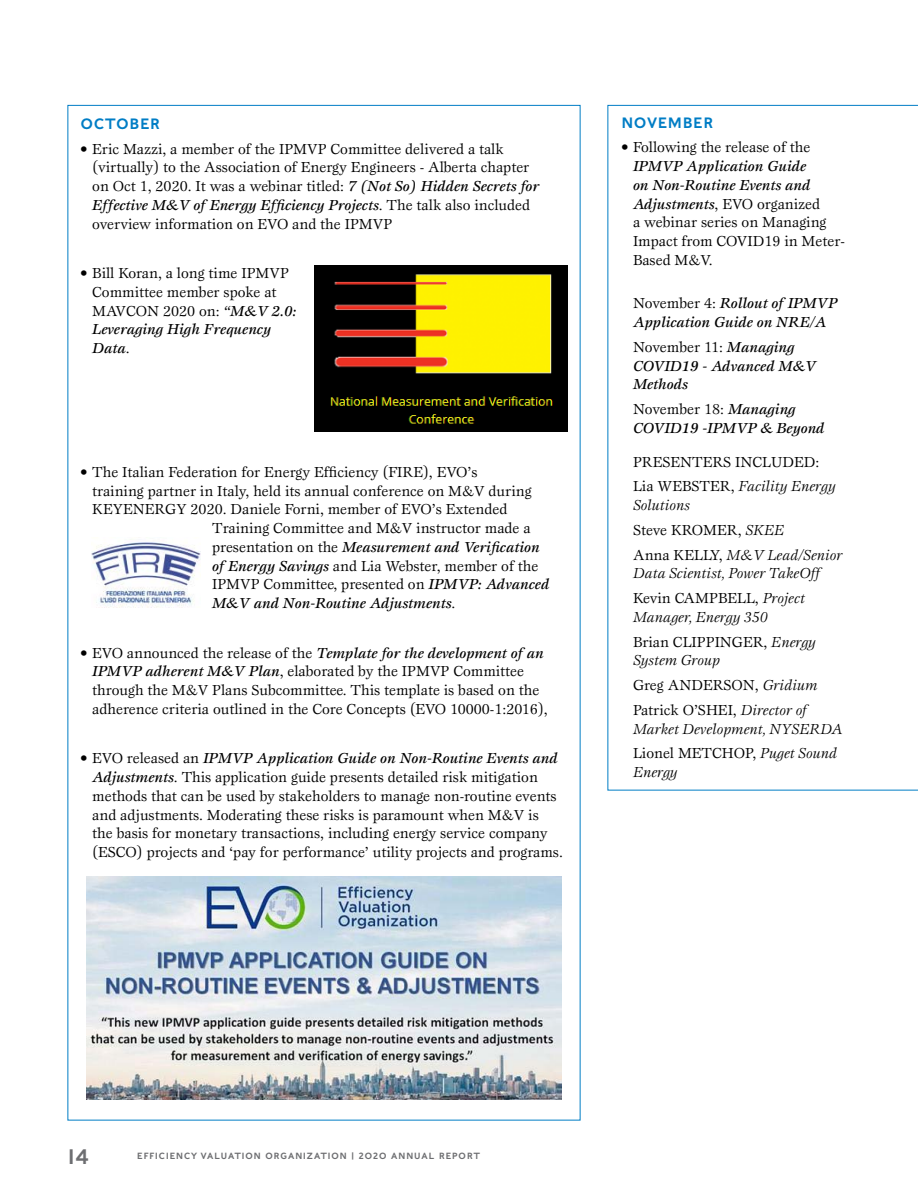
<style>
.page{position:relative;width:918px;height:1188px;background:#fff}
.page>*{position:absolute;margin:0;border:0;box-sizing:border-box;transform-origin:0 0}
.t1{font:21px "English Egyptian";color:#6d6e71}
.t2{font:15px/18.8px "Esprit";color:#000}
.t3{font:italic 15px/24.8px "Esprit";color:#000}
.t4{font:italic 500 15px/18.8px "Esprit";color:#000}
.t5{font:15px "English Egyptian";color:#007dc5}
.t6{font:9px "English Egyptian";letter-spacing:.04em;color:#6d6e71}
.s1{font-weight:500;font-style:italic}
.s2{font-weight:400;font-style:normal}
.s3{font-style:italic}
.s4{font-style:normal}
</style>
<div class="page">
<svg style="left:608px;top:105px;width:310px;height:685px"></svg>
<img style="left:92px;top:542px;width:108px;height:65px">
<img style="left:86px;top:876px;width:476px;height:224px">
<img style="left:314px;top:266px;width:254px;height:166px">
<p class="t5" style="left:80px;top:114px;width:82px">OCTOBER</p>
<p class="t2" style="left:92px;top:139px;width:449px;text-indent:-12px">• Eric Mazzi, a member of the IPMVP Committee delivered a talk (virtually) to the Association of Energy Engineers - Alberta chapter on Oct 1, 2020. It was a webinar titled: <span class="s1">7 (Not So) Hidden Secrets for Effective M&amp;V of Energy Efficiency Projects</span>. The talk also included overview information on EVO and the IPMVP</p>
<p class="t2" style="left:92px;top:264px;width:206px;text-indent:-12px">• Bill Koran, a long time IPMVP<br>Committee member spoke at<br>MAVCON 2020 on: <span class="s1">“M&amp;V 2.0:<br>Leveraging High Frequency<br>Data</span>.</p>
<p class="t2" style="left:80px;top:462px;width:399px">• The Italian Federation for Energy Efficiency (FIRE), EVO’s</p>
<p class="t2" style="left:92px;top:481px;width:441px">training partner in Italy, held its annual conference on M&amp;V during</p>
<p class="t2" style="left:92px;top:500px;width:417px">KEYENERGY 2020. Daniele Forni, member of EVO’s Extended</p>
<p class="t2" style="left:212px;top:519px;width:320px">Training Committee and M&amp;V instructor made a</p>
<p class="t4" style="left:212px;top:537px;width:329px"><span class="s2">presentation on the</span> Measurement and Verification</p>
<p class="t2" style="left:212px;top:556px;width:328px"><span class="s1">of Energy Savings</span> and Lia Webster, member of the</p>
<p class="t2" style="left:212px;top:575px;width:339px">IPMVP Committee, presented on <span class="s1">IPMVP: Advanced</span></p>
<p class="t4" style="left:212px;top:593px;width:245px">M&amp;V and Non-Routine Adjustments<span class="s2">.</span></p>
<p class="t2" style="left:92px;top:643px;width:457px;text-indent:-12px">• EVO announced the release of the <span class="s1">Template for the development of an IPMVP adherent M&amp;V Plan</span>, elaborated by the IPMVP Committee through the M&amp;V Plans Subcommittee. This template is based on the adherence criteria outlined in the Core Concepts (EVO 10000-1:2016),</p>
<p class="t2" style="left:92px;top:749px;width:472px;text-indent:-12px">• EVO released an <span class="s1">IPMVP Application Guide on Non-Routine Events and Adjustments</span>. This application guide presents detailed risk mitigation methods that can be used by stakeholders to manage non-routine events and adjustments. Moderating these risks is paramount when M&amp;V is the basis for monetary transactions, including energy service company (ESCO) projects and ‘pay for performance’ utility projects and programs.</p>
<p class="t5" style="left:621px;top:112px;width:94px">NOVEMBER</p>
<p class="t2" style="left:621px;top:138px;width:191px">• Following the release of the</p>
<p class="t2" style="left:633px;top:156px;width:213px"><span class="s1">IPMVP Application Guide<br>on Non-Routine Events and<br>Adjustments</span>, EVO organized<br>a webinar series on Managing<br>Impact from COVID19 in Meter-<br>Based M&amp;V.</p>
<p class="t4" style="left:633px;top:294px;width:206px"><span class="s2">November 4:</span> Rollout of IPMVP<br>Application Guide on NRE/A</p>
<p class="t4" style="left:633px;top:337px;width:185px"><span class="s2">November 11:</span> Managing<br>COVID19 - Advanced M&amp;V<br>Methods</p>
<p class="t4" style="left:633px;top:399px;width:193px"><span class="s2">November 18:</span> Managing<br>COVID19 -IPMVP &amp; Beyond</p>
<p class="t2" style="left:633px;top:449px;width:204px;line-height:24.8px">PRESENTERS INCLUDED:<br>Lia WEBSTER, <span class="s3">Facility Energy</span></p>
<p class="t3" style="left:633px;top:493px;width:211px">Solutions<br><span class="s4">Steve KROMER,</span> SKEE<br><span class="s4">Anna KELLY,</span> M&amp;V Lead/Senior</p>
<p class="t3" style="left:633px;top:561px;width:189px">Data Scientist, Power TakeOff<br><span class="s4">Kevin CAMPBELL,</span> Project</p>
<p class="t3" style="left:633px;top:604px;width:185px">Manager, Energy 350<br><span class="s4">Brian CLIPPINGER,</span> Energy</p>
<p class="t3" style="left:633px;top:648px;width:186px">System Group<br><span class="s4">Greg ANDERSON,</span> Gridium<br><span class="s4">Patrick O’SHEI,</span> Director of</p>
<p class="t3" style="left:633px;top:716px;width:211px">Market Development, NYSERDA<br><span class="s4">Lionel METCHOP,</span> Puget Sound</p>
<p class="t3" style="left:633px;top:760px;width:46px">Energy</p>
<h1 class="t1" style="left:68px;top:1143px;width:23px">14</h1>
<p class="t6" style="left:137px;top:1150px;width:345px">EFFICIENCY VALUATION ORGANIZATION | 2020 ANNUAL REPORT</p>
</div>
